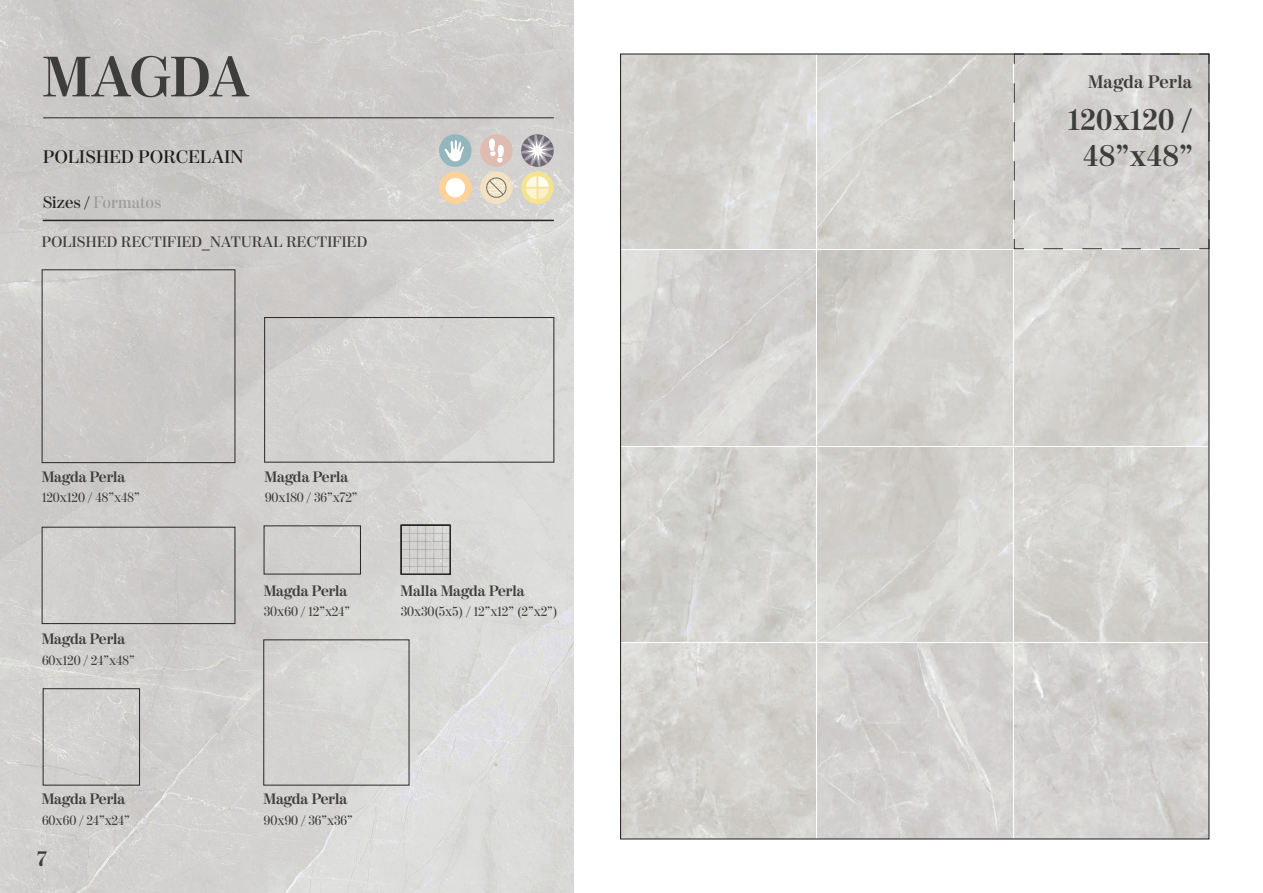
<style>
.page{position:relative;width:1263px;height:893px;background:#fff}
.page>*{position:absolute;margin:0;border:0;box-sizing:border-box;transform-origin:0 0}
.TITULO_COLECCION{font:700 56.55px "Moderno FB";letter-spacing:-.01em;color:#3d3d3c}
.Tamaño_foto{font:700 30px/36px "Moderno FB";letter-spacing:.02em;color:#3d3d3c;text-align:center}
.t1{font:700 21px "Moderno FB";color:#3d3d3c}
.Material_Coleccion{font:600 18px "Moderno FB";letter-spacing:.02em;color:#1d1d1b}
.Texto_foto{font:700 18px "Moderno FB";letter-spacing:.02em;color:#3d3d3c}
.Formato-grafica{font:600 16.5px "Moderno FB";color:#9d9d9d}
.t2{font:700 15px "Moderno FB";color:#3d3d3c}
.Material_Colección_2{font:600 15px "Moderno FB";letter-spacing:.02em;color:#3d3d3c}
.t3{font:13.5px "Moderno FB";color:#3d3d3c}
.s1{color:#272726}
</style>
<div class="page">
<img style="left:0;top:0;width:573px;height:893px">
<div style="left:42px;top:527px;width:193px;height:97px;border:1px solid #272726"></div>
<div style="left:43px;top:688px;width:97px;height:97px;border:1px solid #272726"></div>
<div style="left:264px;top:317px;width:290px;height:145px;border:1px solid #272726"></div>
<hr style="left:43px;top:220px;width:511px;height:1px;background:#272726">
<hr style="left:43px;top:117px;width:511px;height:1px;background:#272726">
<div style="left:439px;top:134px;width:33px;height:33px;background:#93b7bc;border-radius:50%"></div>
<svg style="left:444px;top:140px;width:20px;height:23px"></svg>
<div style="left:480px;top:134px;width:33px;height:33px;background:#dfbcb1;border-radius:50%"></div>
<svg style="left:489px;top:138px;width:15px;height:25px"></svg>
<svg style="left:521px;top:134px;width:33px;height:33px"></svg>
<div style="left:439px;top:171px;width:33px;height:33px;background:#fdd29a;border-radius:50%"></div>
<div style="left:446px;top:178px;width:19px;height:19px;background:#fff;border-radius:50%"></div>
<div style="left:480px;top:171px;width:33px;height:33px;background:#f2e2c1;border-radius:50%"></div>
<svg style="left:486px;top:177px;width:21px;height:21px"></svg>
<div style="left:521px;top:171px;width:33px;height:33px;background:#f6e38f;border-radius:50%"></div>
<svg style="left:526px;top:176px;width:23px;height:23px"></svg>
<img style="left:817px;top:56px;width:195px;height:193px">
<img style="left:622px;top:251px;width:193px;height:194px">
<img style="left:622px;top:447px;width:193px;height:195px">
<img style="left:817px;top:447px;width:195px;height:195px">
<img style="left:817px;top:644px;width:195px;height:193px">
<svg style="left:1014px;top:54px;width:196px;height:195px;background:#d1d0ce"></svg>
<img style="left:1014px;top:447px;width:193px;height:195px">
<img style="left:1014px;top:644px;width:193px;height:193px">
<img style="left:622px;top:644px;width:193px;height:193px">
<svg style="left:401px;top:525px;width:50px;height:50px;background:#bebdbb"></svg>
<p class="TITULO_COLECCION" style="left:43px;top:45px;width:208px">MAGDA</p>
<p class="Material_Coleccion" style="left:43px;top:147px;width:202px">POLISHED PORCELAIN</p>
<p class="Formato-grafica" style="left:43px;top:194px;width:120px"><span class="s1">Sizes /</span> Formatos</p>
<p class="Material_Colección_2" style="left:42px;top:234px;width:327px">POLISHED RECTIFIED_NATURAL RECTIFIED</p>
<p class="t2" style="left:42px;top:468px;width:85px">Magda Perla</p>
<p class="t2" style="left:265px;top:468px;width:85px">Magda Perla</p>
<p class="t3" style="left:42px;top:490px;width:99px">120x120 / 48”x48”</p>
<p class="t3" style="left:265px;top:490px;width:94px">90x180 / 36”x72”</p>
<p class="t2" style="left:264px;top:582px;width:85px">Magda Perla</p>
<p class="t2" style="left:401px;top:582px;width:125px">Malla Magda Perla</p>
<p class="t2" style="left:42px;top:631px;width:85px">Magda Perla</p>
<p class="t3" style="left:42px;top:652px;width:94px">60x120 / 24”x48”</p>
<p class="t3" style="left:264px;top:604px;width:87px">30x60 / 12”x24”</p>
<p class="t3" style="left:401px;top:604px;width:158px">30x30(5x5) / 12”x12” (2”x2”)</p>
<p class="t2" style="left:42px;top:791px;width:85px">Magda Perla</p>
<p class="t2" style="left:264px;top:791px;width:85px">Magda Perla</p>
<p class="t3" style="left:42px;top:812px;width:89px">60x60 / 24”x24”</p>
<p class="t3" style="left:264px;top:812px;width:90px">90x90 / 36”x36”</p>
<p class="t1" style="left:37px;top:847px;width:11px">7</p>
<p class="Texto_foto" style="left:1088px;top:72px;width:106px">Magda Perla</p>
<p class="Tamaño_foto" style="left:1068px;top:103px;width:125px">120x120 /<br>48”x48”</p>
</div>
